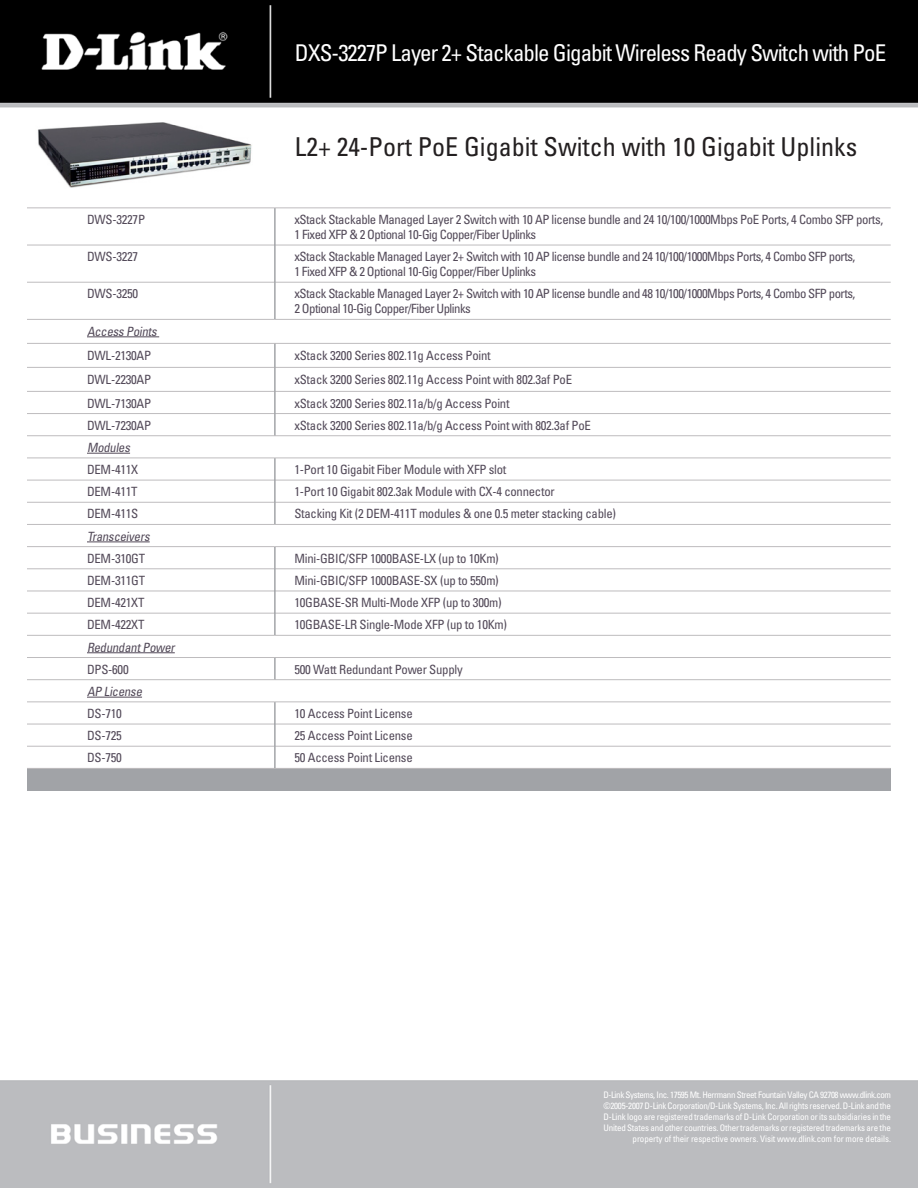
<style>
.page{position:relative;width:918px;height:1188px;background:#fff}
.page>*{position:absolute;margin:0;border:0;box-sizing:border-box;transform-origin:0 0}
.t1{font:condensed 26.1px "Univers";color:#231f20}
.Top_text{font:condensed 23.1px "Univers";letter-spacing:-.04em;color:#fff}
.spec_body3{font:condensed 12.75px/15px "Univers";letter-spacing:-.02em;color:#534a59}
.spec_body3-2{font:condensed 12.75px/15px "Univers";letter-spacing:-.04em;color:#534a59}
.Spec_body_type_2{font:condensed 12.75px "Univers";letter-spacing:-.02em;color:#534a59}
.ordering_product{font:italic condensed 12.75px "Univers";color:#534a59}
.t2{font:condensed 9px/10.8px "Univers";letter-spacing:-.02em;color:#fff;text-align:right}
</style>
<div class="page">
<img style="left:0;top:0;width:918px;height:1188px">
<div style="left:27px;top:768px;width:864px;height:23px;background:#a1a3a7"></div>
<hr style="left:27px;top:207px;width:248px;height:1px;background:#bebcbe">
<hr style="left:275px;top:207px;width:616px;height:1px;background:#bebcbe">
<hr style="left:27px;top:245px;width:248px;height:1px;background:#bebcbe">
<hr style="left:275px;top:245px;width:616px;height:1px;background:#bebcbe">
<hr style="left:27px;top:282px;width:248px;height:1px;background:#bebcbe">
<hr style="left:275px;top:282px;width:616px;height:1px;background:#bebcbe">
<hr style="left:27px;top:319px;width:248px;height:1px;background:#bebcbe">
<hr style="left:275px;top:319px;width:616px;height:1px;background:#bebcbe">
<hr style="left:27px;top:343px;width:248px;height:1px;background:#bebcbe">
<hr style="left:275px;top:343px;width:616px;height:1px;background:#bebcbe">
<hr style="left:27px;top:367px;width:248px;height:1px;background:#bebcbe">
<hr style="left:275px;top:367px;width:616px;height:1px;background:#bebcbe">
<hr style="left:27px;top:391px;width:248px;height:1px;background:#bebcbe">
<hr style="left:275px;top:391px;width:616px;height:1px;background:#bebcbe">
<hr style="left:27px;top:413px;width:248px;height:1px;background:#bebcbe">
<hr style="left:275px;top:413px;width:616px;height:1px;background:#bebcbe">
<hr style="left:27px;top:435px;width:248px;height:1px;background:#bebcbe">
<hr style="left:275px;top:435px;width:616px;height:1px;background:#bebcbe">
<hr style="left:27px;top:458px;width:248px;height:1px;background:#bebcbe">
<hr style="left:275px;top:458px;width:616px;height:1px;background:#bebcbe">
<hr style="left:27px;top:480px;width:248px;height:1px;background:#bebcbe">
<hr style="left:275px;top:480px;width:616px;height:1px;background:#bebcbe">
<hr style="left:27px;top:502px;width:248px;height:1px;background:#bebcbe">
<hr style="left:275px;top:502px;width:616px;height:1px;background:#bebcbe">
<hr style="left:27px;top:524px;width:248px;height:1px;background:#bebcbe">
<hr style="left:275px;top:524px;width:616px;height:1px;background:#bebcbe">
<hr style="left:27px;top:546px;width:248px;height:1px;background:#bebcbe">
<hr style="left:275px;top:546px;width:616px;height:1px;background:#bebcbe">
<hr style="left:27px;top:568px;width:248px;height:1px;background:#bebcbe">
<hr style="left:275px;top:568px;width:616px;height:1px;background:#bebcbe">
<hr style="left:27px;top:591px;width:248px;height:1px;background:#bebcbe">
<hr style="left:275px;top:591px;width:616px;height:1px;background:#bebcbe">
<hr style="left:27px;top:613px;width:248px;height:1px;background:#bebcbe">
<hr style="left:275px;top:613px;width:616px;height:1px;background:#bebcbe">
<hr style="left:27px;top:635px;width:248px;height:1px;background:#bebcbe">
<hr style="left:275px;top:635px;width:616px;height:1px;background:#bebcbe">
<hr style="left:27px;top:657px;width:248px;height:1px;background:#bebcbe">
<hr style="left:275px;top:657px;width:616px;height:1px;background:#bebcbe">
<hr style="left:27px;top:679px;width:248px;height:1px;background:#bebcbe">
<hr style="left:275px;top:679px;width:616px;height:1px;background:#bebcbe">
<hr style="left:27px;top:701px;width:248px;height:1px;background:#bebcbe">
<hr style="left:275px;top:701px;width:616px;height:1px;background:#bebcbe">
<hr style="left:27px;top:724px;width:248px;height:1px;background:#bebcbe">
<hr style="left:275px;top:724px;width:616px;height:1px;background:#bebcbe">
<hr style="left:27px;top:746px;width:248px;height:1px;background:#bebcbe">
<hr style="left:275px;top:746px;width:616px;height:1px;background:#bebcbe">
<hr style="left:27px;top:768px;width:248px;height:1px;background:#bebcbe">
<hr style="left:275px;top:768px;width:616px;height:1px;background:#bebcbe">
<hr style="left:275px;top:208px;width:1px;height:37px;background:#74787d">
<hr style="left:275px;top:245px;width:1px;height:37px;background:#74787d">
<hr style="left:275px;top:282px;width:1px;height:37px;background:#74787d">
<svg style="left:275px;top:344px;width:1px;height:91px"></svg>
<svg style="left:275px;top:459px;width:1px;height:65px"></svg>
<svg style="left:275px;top:547px;width:1px;height:88px"></svg>
<svg style="left:275px;top:658px;width:1px;height:21px"></svg>
<svg style="left:275px;top:702px;width:1px;height:66px"></svg>
<hr style="left:87px;top:337px;width:72px;height:1px;background:#534a59">
<hr style="left:87px;top:453px;width:43px;height:1px;background:#534a59">
<hr style="left:87px;top:542px;width:63px;height:1px;background:#534a59">
<hr style="left:87px;top:652px;width:88px;height:1px;background:#534a59">
<hr style="left:87px;top:697px;width:55px;height:1px;background:#534a59">
<img style="left:35px;top:120px;width:218px;height:70px">
<p class="Top_text" style="left:295px;top:38px;width:593px">DXS-3227P Layer 2+ Stackable Gigabit Wireless Ready Switch with PoE</p>
<p class="t1" style="left:295px;top:130px;width:564px">L2+ 24-Port PoE Gigabit Switch with 10 Gigabit Uplinks</p>
<p class="Spec_body_type_2" style="left:87px;top:211px;width:60px">DWS-3227P</p>
<p class="spec_body3" style="left:294px;top:212px;width:590px">xStack Stackable Managed Layer 2 Switch with 10 AP license bundle and 24 10/100/1000Mbps PoE Ports, 4 Combo SFP ports,<br>1 Fixed XFP &amp; 2 Optional 10-Gig Copper/Fiber Uplinks</p>
<p class="Spec_body_type_2" style="left:87px;top:249px;width:53px">DWS-3227</p>
<p class="spec_body3-2" style="left:294px;top:249px;width:562px">xStack Stackable Managed Layer 2+ Switch with 10 AP license bundle and 24 10/100/1000Mbps Ports, 4 Combo SFP ports,<br>1 Fixed XFP &amp; 2 Optional 10-Gig Copper/Fiber Uplinks</p>
<p class="Spec_body_type_2" style="left:87px;top:286px;width:53px">DWS-3250</p>
<p class="spec_body3-2" style="left:294px;top:286px;width:562px">xStack Stackable Managed Layer 2+ Switch with 10 AP license bundle and 48 10/100/1000Mbps Ports, 4 Combo SFP ports,<br>2 Optional 10-Gig Copper/Fiber Uplinks</p>
<p class="ordering_product" style="left:87px;top:323px;width:74px">Access Points</p>
<p class="Spec_body_type_2" style="left:87px;top:347px;width:66px">DWL-2130AP</p>
<p class="spec_body3" style="left:294px;top:348px;width:198px">xStack 3200 Series 802.11g Access Point</p>
<p class="Spec_body_type_2" style="left:87px;top:371px;width:66px">DWL-2230AP</p>
<p class="spec_body3" style="left:294px;top:372px;width:279px">xStack 3200 Series 802.11g Access Point with 802.3af PoE</p>
<p class="Spec_body_type_2" style="left:87px;top:395px;width:66px">DWL-7130AP</p>
<p class="spec_body3" style="left:294px;top:395px;width:217px">xStack 3200 Series 802.11a/b/g Access Point</p>
<p class="Spec_body_type_2" style="left:87px;top:417px;width:66px">DWL-7230AP</p>
<p class="spec_body3" style="left:294px;top:418px;width:298px">xStack 3200 Series 802.11a/b/g Access Point with 802.3af PoE</p>
<p class="ordering_product" style="left:87px;top:439px;width:47px">Modules</p>
<p class="Spec_body_type_2" style="left:87px;top:461px;width:53px">DEM-411X</p>
<p class="spec_body3" style="left:294px;top:462px;width:214px">1-Port 10 Gigabit Fiber Module with XFP slot</p>
<p class="Spec_body_type_2" style="left:87px;top:484px;width:52px">DEM-411T</p>
<p class="spec_body3" style="left:294px;top:484px;width:262px">1-Port 10 Gigabit 802.3ak Module with CX-4 connector</p>
<p class="Spec_body_type_2" style="left:87px;top:506px;width:53px">DEM-411S</p>
<p class="spec_body3" style="left:294px;top:506px;width:323px">Stacking Kit (2 DEM-411T modules &amp; one 0.5 meter stacking cable)</p>
<p class="ordering_product" style="left:87px;top:528px;width:67px">Transceivers</p>
<p class="Spec_body_type_2" style="left:87px;top:550px;width:60px">DEM-310GT</p>
<p class="spec_body3" style="left:294px;top:551px;width:206px">Mini-GBIC/SFP 1000BASE-LX (up to 10Km)</p>
<p class="Spec_body_type_2" style="left:87px;top:572px;width:60px">DEM-311GT</p>
<p class="spec_body3" style="left:294px;top:573px;width:206px">Mini-GBIC/SFP 1000BASE-SX (up to 550m)</p>
<p class="Spec_body_type_2" style="left:87px;top:595px;width:59px">DEM-421XT</p>
<p class="spec_body3" style="left:294px;top:595px;width:209px">10GBASE-SR Multi-Mode XFP (up to 300m)</p>
<p class="Spec_body_type_2" style="left:87px;top:617px;width:59px">DEM-422XT</p>
<p class="spec_body3" style="left:294px;top:617px;width:214px">10GBASE-LR Single-Mode XFP (up to 10Km)</p>
<p class="ordering_product" style="left:87px;top:639px;width:92px">RedundantPower</p>
<p class="Spec_body_type_2" style="left:87px;top:661px;width:43px">DPS-600</p>
<p class="spec_body3" style="left:294px;top:661px;width:170px">500 Watt Redundant Power Supply</p>
<p class="ordering_product" style="left:87px;top:683px;width:59px">AP License</p>
<p class="Spec_body_type_2" style="left:87px;top:705px;width:36px">DS-710</p>
<p class="spec_body3" style="left:294px;top:706px;width:120px">10 Access Point License</p>
<p class="Spec_body_type_2" style="left:87px;top:728px;width:36px">DS-725</p>
<p class="spec_body3" style="left:294px;top:728px;width:120px">25 Access Point License</p>
<p class="Spec_body_type_2" style="left:87px;top:750px;width:36px">DS-750</p>
<p class="spec_body3" style="left:294px;top:750px;width:120px">50 Access Point License</p>
<p class="t2" style="left:603px;top:1090px;width:289px">D-Link Systems, Inc. 17595 Mt. Herrmann Street Fountain Valley CA 92708 www.dlink.com ©2005-2007 D-Link Corporation/D-Link Systems, Inc. All rights reserved. D-Link and the D-Link logo are registered trademarks of D-Link Corporation or its subsidiaries in the United States and other countries. Other trademarks or registered trademarks are the property of their respective owners. Visit www.dlink.com for more details.</p>
</div>
